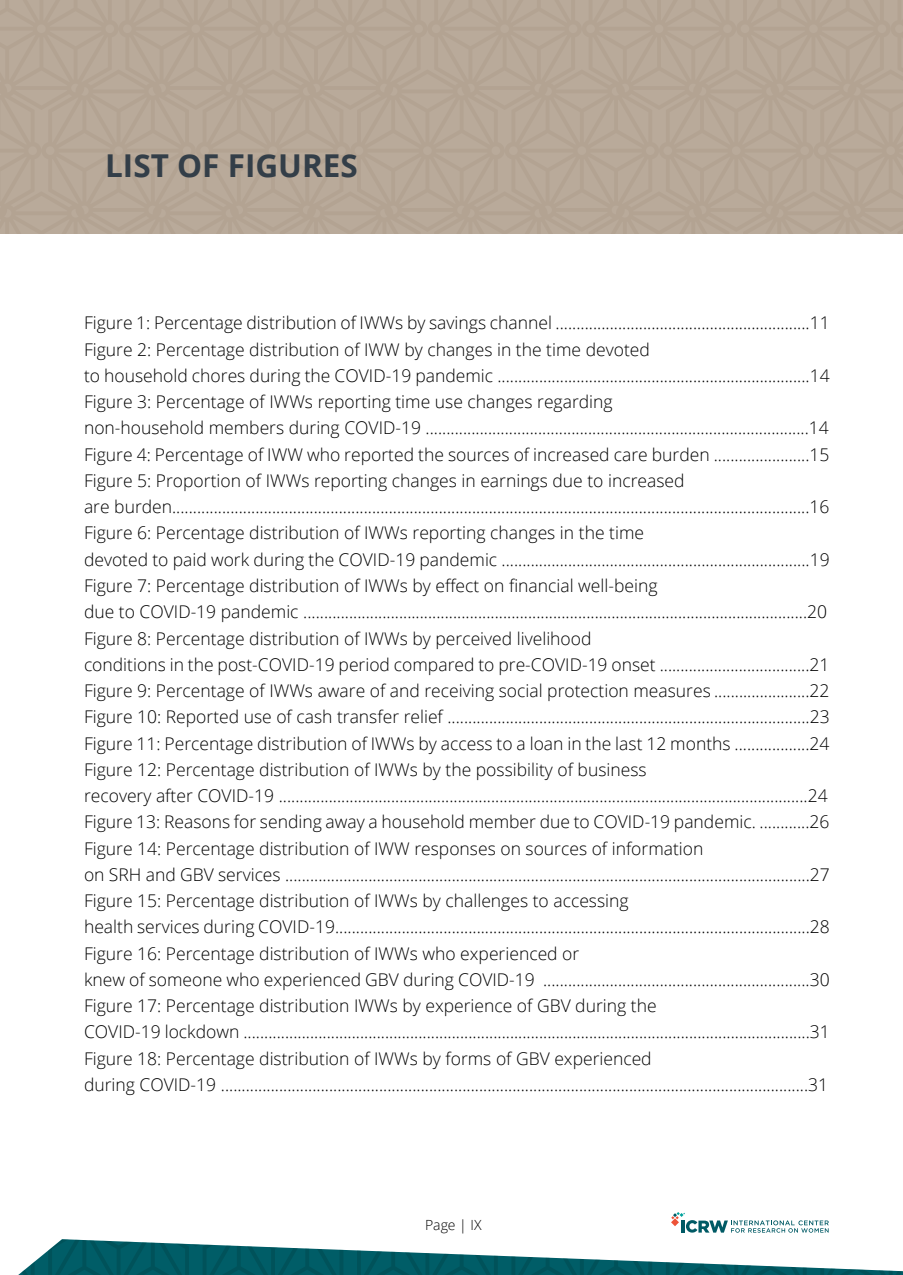
<style>
.page{position:relative;width:903px;height:1275px;background:#fff}
.page>*{position:absolute;margin:0;border:0;box-sizing:border-box;transform-origin:0 0}
.t1{font:700 31.5px "Open Sans";color:#333e48}
.t2{font:300 17.5px/26.2px "Open Sans";color:#000}
.t3{font:300 14px "Open Sans";color:#000}
</style>
<div class="page">
<svg style="left:18px;top:1239px;width:885px;height:36px"></svg>
<svg style="left:671px;top:1212px;width:158px;height:21px"></svg>
<div style="left:0;top:0;width:903px;height:234px;background:#b9aa9a"></div>
<h1 class="t1" style="left:105px;top:144px;width:251px">LIST OF FIGURES</h1>
<p class="t2" style="left:84px;top:310px;width:747px">Figure 1: Percentage distribution of IWWs by savings channel .............................................................11<br>Figure 2: Percentage distribution of IWW by changes in the time devoted<br>to household chores during the COVID-19 pandemic ...........................................................................14<br>Figure 3: Percentage of IWWs reporting time use changes regarding<br>non-household members during COVID-19 ............................................................................................14<br>Figure 4: Percentage of IWW who reported the sources of increased care burden .......................15<br>Figure 5: Proportion of IWWs reporting changes in earnings due to increased<br>are burden.........................................................................................................................................................16<br>Figure 6: Percentage distribution of IWWs reporting changes in the time<br>devoted to paid work during the COVID-19 pandemic ..........................................................................19<br>Figure 7: Percentage distribution of IWWs by effect on financial well-being<br>due to COVID-19 pandemic .........................................................................................................................20<br>Figure 8: Percentage distribution of IWWs by perceived livelihood<br>conditions in the post-COVID-19 period compared to pre-COVID-19 onset ....................................21<br>Figure 9: Percentage of IWWs aware of and receiving social protection measures .......................22<br>Figure 10: Reported use of cash transfer relief .......................................................................................23<br>Figure 11: Percentage distribution of IWWs by access to a loan in the last 12 months ..................24<br>Figure 12: Percentage distribution of IWWs by the possibility of business<br>recovery after COVID-19 ...............................................................................................................................24<br>Figure 13: Reasons for sending away a household member due to COVID-19 pandemic. ............26<br>Figure 14: Percentage distribution of IWW responses on sources of information<br>on SRH and GBV services ..............................................................................................................................27<br>Figure 15: Percentage distribution of IWWs by challenges to accessing<br>health services during COVID-19..................................................................................................................28<br>Figure 16: Percentage distribution of IWWs who experienced or<br>knew of someone who experienced GBV during COVID-19 ................................................................30<br>Figure 17: Percentage distribution IWWs by experience of GBV during the<br>COVID-19 lockdown ........................................................................................................................................31<br>Figure 18: Percentage distribution of IWWs by forms of GBV experienced<br>during COVID-19 .............................................................................................................................................31</p>
<p class="t3" style="left:425px;top:1215px;width:58px">Page | IX</p>
</div>
